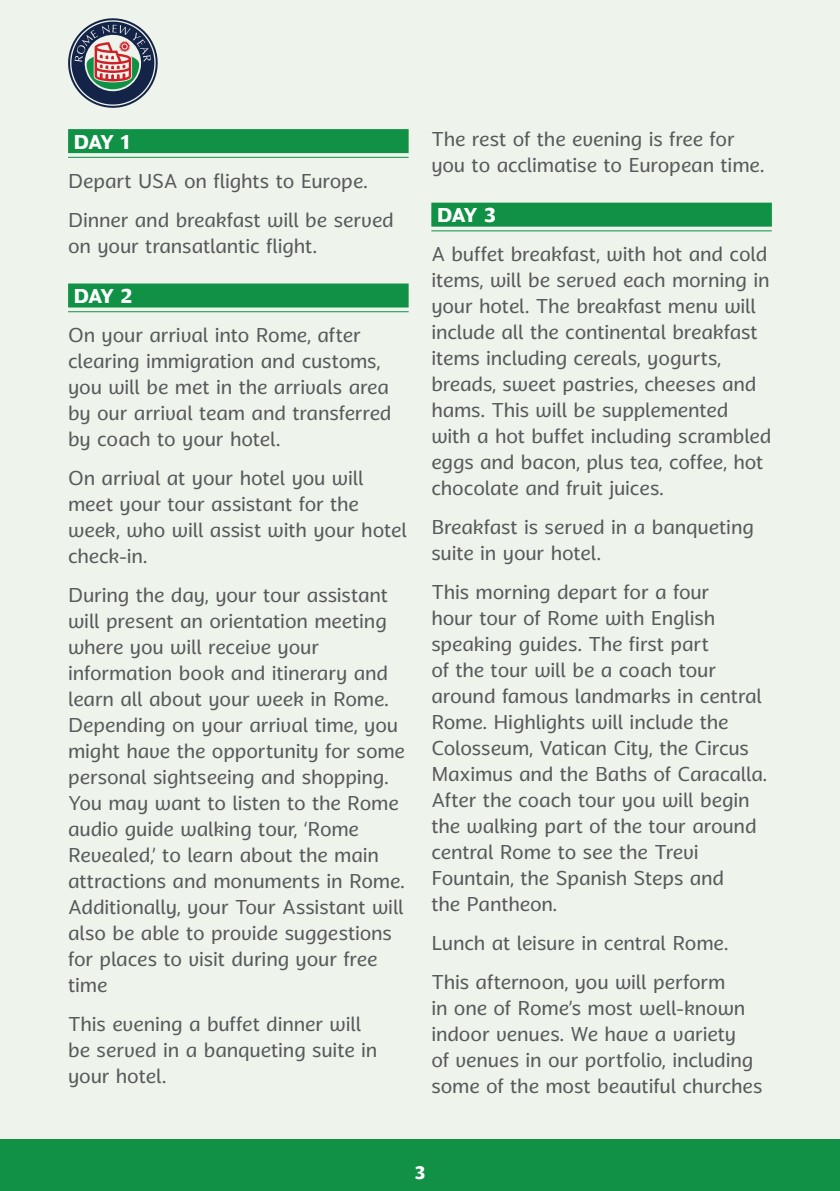
<style>
.page{position:relative;width:840px;height:1191px;background:#fff}
.page>*{position:absolute;margin:0;border:0;box-sizing:border-box;transform-origin:0 0}
.t1{font:20px/26px "Anona";letter-spacing:-.01em;color:#58595b}
.t2{font:700 20px "Anona";letter-spacing:-.085em;color:#fff}
.t3{font:700 18px "Anona";color:#fff}
</style>
<div class="page">
<div style="left:0;top:0;width:839px;height:1140px;background:#eef3ec"></div>
<div style="left:0;top:1140px;width:839px;height:51px;background:#119146"></div>
<svg style="left:68px;top:18px;width:90px;height:90px"></svg>
<div style="left:431px;top:203px;width:340px;height:24px;background:#119146"></div>
<hr style="left:431px;top:230px;width:340px;height:1px;background:#119146">
<div style="left:68px;top:129px;width:340px;height:24px;background:#119146"></div>
<hr style="left:68px;top:157px;width:340px;height:1px;background:#119146">
<div style="left:68px;top:283px;width:340px;height:24px;background:#119146"></div>
<hr style="left:68px;top:311px;width:340px;height:1px;background:#119146">
<p class="t2" style="left:74px;top:126px;width:57px">DAY 1</p>
<p class="t1" style="left:68px;top:161px;width:327px;line-height:39px">Depart USA on flights to Europe.<br>Dinner and breakfast will be served</p>
<p class="t1" style="left:68px;top:233px;width:250px">on your transatlantic flight.</p>
<p class="t2" style="left:74px;top:280px;width:60px">DAY 2</p>
<p class="t1" style="left:68px;top:322px;width:325px">On your arrival into Rome, after clearing immigration and customs, you will be met in the arrivals area by our arrival team and transferred by coach to your hotel.</p>
<p class="t1" style="left:68px;top:465px;width:340px">On arrival at your hotel you will meet your tour assistant for the week, who will assist with your hotel check-in.</p>
<p class="t1" style="left:68px;top:582px;width:338px">During the day, your tour assistant will present an orientation meeting where you will receive your information book and itinerary and learn all about your week in Rome.<br>Depending on your arrival time, you might have the opportunity for some personal sightseeing and shopping.<br>You may want to listen to the Rome audio guide walking tour, ‘Rome<br>Revealed,’ to learn about the main attractions and monuments in Rome.<br>Additionally, your Tour Assistant will also be able to provide suggestions for places to visit during your free time</p>
<p class="t1" style="left:68px;top:1011px;width:310px">This evening a buffet dinner will be served in a banqueting suite in your hotel.</p>
<p class="t1" style="left:431px;top:126px;width:334px">The rest of the evening is free for you to acclimatise to European time.</p>
<p class="t2" style="left:437px;top:199px;width:60px">DAY 3</p>
<p class="t1" style="left:431px;top:241px;width:341px">A buffet breakfast, with hot and cold items, will be served each morning in your hotel. The breakfast menu will include all the continental breakfast items including cereals, yogurts, breads, sweet pastries, cheeses and hams. This will be supplemented with a hot buffet including scrambled eggs and bacon, plus tea, coffee, hot chocolate and fruit juices.</p>
<p class="t1" style="left:431px;top:514px;width:324px">Breakfast is served in a banqueting suite in your hotel.</p>
<p class="t1" style="left:431px;top:579px;width:337px">This morning depart for a four<br>hour tour of Rome with English speaking guides. The first part<br>of the tour will be a coach tour around famous landmarks in central<br>Rome. Highlights will include the<br>Colosseum, Vatican City, the Circus<br>Maximus and the Baths of Caracalla.<br>After the coach tour you will begin the walking part of the tour around central Rome to see the Trevi<br>Fountain, the Spanish Steps and<br>the Pantheon.</p>
<p class="t1" style="left:431px;top:924px;width:298px;line-height:39px">Lunch at leisure in central Rome.<br>This afternoon, you will perform</p>
<p class="t1" style="left:431px;top:995px;width:332px">in one of Rome’s most well-known indoor venues. We have a variety<br>of venues in our portfolio, including some of the most beautiful churches</p>
<p class="t3" style="left:414px;top:1158px;width:12px">3</p>
</div>
